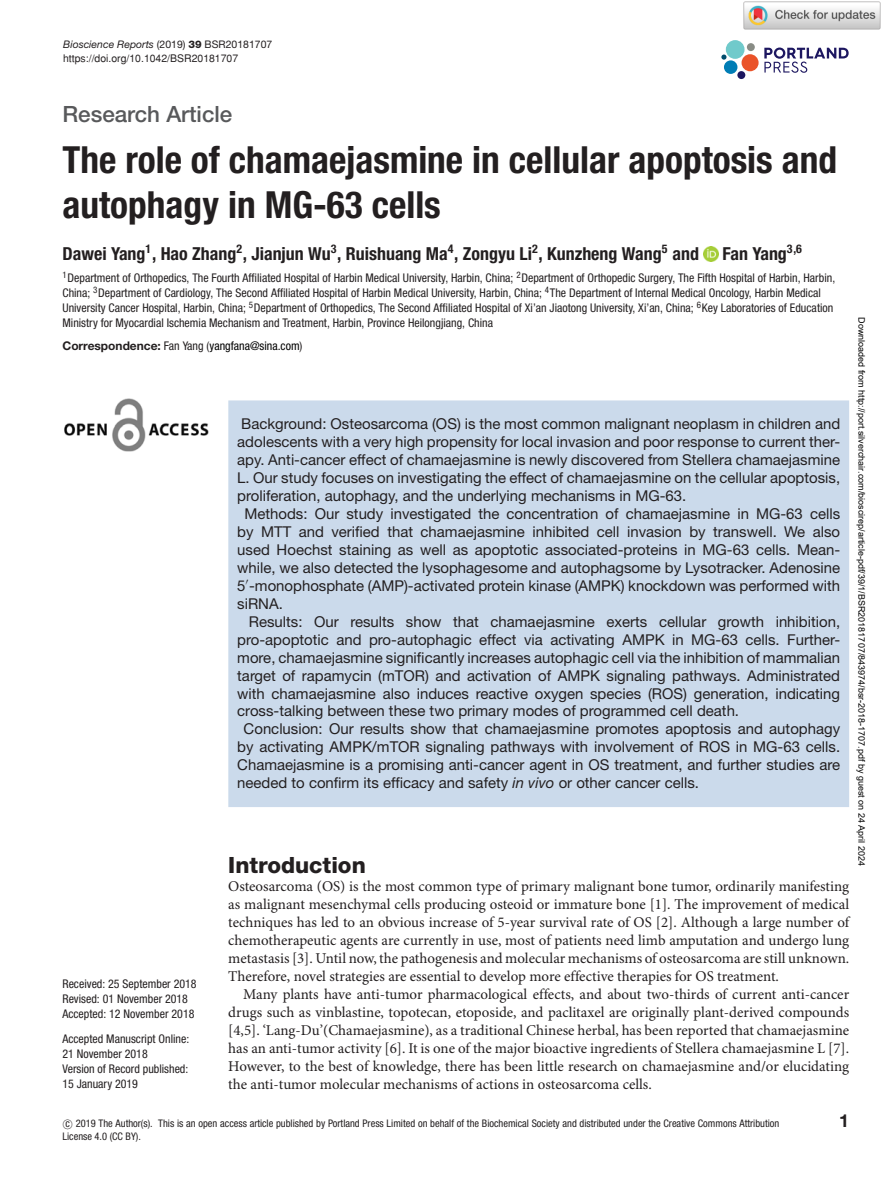
<style>
.page{position:relative;width:893px;height:1183px;background:#fff}
.page>*{position:absolute;margin:0;border:0;box-sizing:border-box;transform-origin:0 0}
.t1{font:700 condensed 37.35px/44.8px "Helvetica Neue LT Std";color:#231f20}
.t2{font:500 22.35px "Helvetica Neue LT Std";color:#58595b}
.t3{font:800 22.35px "Helvetica Neue LT Std";color:#231f20}
.t4{font:700 condensed 18px "Helvetica Neue LT Std";color:#231f20}
.t5{font:700 18px "Helvetica Neue LT Std";color:#231f20}
.t6{font:15px "Helvetica Neue LT Std";color:#231f20}
.t7{font:15px/18px "Minion Pro";color:#231f20;text-align:justify}
.t8{font:condensed 12px/15px "Helvetica Neue LT Std";color:#231f20}
.t9{font:condensed 12px "Helvetica Neue LT Std";color:#000}
.t10{font:condensed 10.5px/13.5px "Helvetica Neue LT Std";color:#231f20}
.t11{font:italic 10.5px "Helvetica Neue LT Std";color:#231f20}
.t12{font:10.5px "Helvetica";color:#231f20}
.t13{font:9px "Arial";color:#000}
.s1{font-style:normal}
.s2{font-weight:800;font-style:normal}
.s3{font-weight:700;font-stretch:normal;color:#231f20}
.s4{color:#231f20}
.s5{font-style:italic}
.s6{font-family:"CMSY10";font-stretch:normal}
</style>
<div class="page">
<svg style="left:764px;top:48px;width:85px;height:25px"></svg>
<div style="left:726px;top:40px;width:18px;height:19px;background:#70cacb;border-radius:50%"></div>
<div style="left:741px;top:54px;width:18px;height:17px;background:#ea5329;border-radius:50%"></div>
<div style="left:724px;top:60px;width:13px;height:14px;background:#007db5;border-radius:50%"></div>
<div style="left:737px;top:71px;width:8px;height:8px;background:#1d1760;border-radius:50%"></div>
<div style="left:747px;top:43px;width:8px;height:8px;background:#888c85;border-radius:50%"></div>
<svg style="left:721px;top:54px;width:5px;height:6px"></svg>
<img style="left:703px;top:246px;width:15px;height:15px">
<img style="left:64px;top:399px;width:145px;height:52px">
<div style="left:228px;top:400px;width:621px;height:406px;background:#cbdaeb"></div>
<img style="left:743px;top:1px;width:138px;height:29px">
<p class="t11" style="left:63px;top:40px;width:211px">Bioscience Reports <span class="s1">(2019)</span> <span class="s2">39</span> <span class="s1">BSR20181707</span></p>
<p class="t12" style="left:63px;top:54px;width:177px">https://doi.org/10.1042/BSR20181707</p>
<h2 class="t2" style="left:62px;top:106px;width:171px">Research Article</h2>
<h1 class="t1" style="left:62px;top:140px;width:776px">The role of chamaejasmine in cellular apoptosis and autophagy in MG-63 cells</h1>
<p class="t4" style="left:62px;top:246px;width:638px">Dawei Yang<sup>1</sup>, Hao Zhang<sup>2</sup>, Jianjun Wu<sup>3</sup>, Ruishuang Ma<sup>4</sup>, Zongyu Li<sup>2</sup>, Kunzheng Wang<sup>5</sup> and</p>
<p class="t4" style="left:723px;top:246px;width:81px">Fan Yang<sup>3,6</sup></p>
<p class="t8" style="left:62px;top:271px;width:774px"><sup>1</sup>Department of Orthopedics, The Fourth Affiliated Hospital of Harbin Medical University, Harbin, China; <sup>2</sup>Department of Orthopedic Surgery, The Fifth Hospital of Harbin, Harbin, China; <sup>3</sup>Department of Cardiology, The Second Affiliated Hospital of Harbin Medical University, Harbin, China; <sup>4</sup>The Department of Internal Medical Oncology, Harbin Medical University Cancer Hospital, Harbin, China; <sup>5</sup>Department of Orthopedics, The Second Affiliated Hospital of Xi’an Jiaotong University, Xi’an, China; <sup>6</sup>Key Laboratories of Education Ministry for Myocardial Ischemia Mechanism and Treatment, Harbin, Province Heilongjiang, China</p>
<p class="t9" style="left:62px;top:341px;width:242px"><span class="s3">Correspondence:</span> <span class="s4">Fan Yang (</span>yangfana@sina.com<span class="s4">)</span></p>
<p class="t13" style="left:865px;top:317px;width:549px;rotate:90deg">Downloaded from http://port.silverchair.com/bioscirep/article-pdf/39/1/BSR20181707/843974/bsr-2018-1707.pdf by guest on 24 April 2024</p>
<p class="t6" style="left:241px;top:418px;width:601px">Background: Osteosarcoma (OS) is the most common malignant neoplasm in children and</p>
<p class="t6" style="left:237px;top:436px;width:604px">adolescents with a very high propensity for local invasion and poor response to current ther-</p>
<p class="t6" style="left:237px;top:454px;width:604px">apy. Anti-cancer effect of chamaejasmine is newly discovered from Stellera chamaejasmine</p>
<p class="t6" style="left:237px;top:472px;width:604px">L. Our study focuses on investigating the effect of chamaejasmine on the cellular apoptosis,</p>
<p class="t6" style="left:237px;top:490px;width:451px">proliferation, autophagy, and the underlying mechanisms in MG-63.</p>
<p class="t6" style="left:244px;top:508px;width:597px">Methods: Our study investigated the concentration of chamaejasmine in MG-63 cells</p>
<p class="t6" style="left:237px;top:526px;width:604px">by MTT and verified that chamaejasmine inhibited cell invasion by transwell. We also</p>
<p class="t6" style="left:237px;top:544px;width:604px">used Hoechst staining as well as apoptotic associated-proteins in MG-63 cells. Mean-</p>
<p class="t6" style="left:237px;top:562px;width:604px">while, we also detected the lysophagesome and autophagsome by Lysotracker. Adenosine</p>
<p class="t6" style="left:237px;top:579px;width:604px">5<sup>-</sup>-monophosphate (AMP)-activated protein kinase (AMPK) knockdown was performed with</p>
<p class="t6" style="left:237px;top:597px;width:47px">siRNA.</p>
<p class="t6" style="left:249px;top:615px;width:593px">Results: Our results show that chamaejasmine exerts cellular growth inhibition,</p>
<p class="t6" style="left:237px;top:633px;width:604px">pro-apoptotic and pro-autophagic effect via activating AMPK in MG-63 cells. Further-</p>
<p class="t6" style="left:237px;top:651px;width:604px">more, chamaejasmine significantly increases autophagic cell via the inhibition of mammalian</p>
<p class="t6" style="left:237px;top:669px;width:604px">target of rapamycin (mTOR) and activation of AMPK signaling pathways. Administrated</p>
<p class="t6" style="left:237px;top:687px;width:604px">with chamaejasmine also induces reactive oxygen species (ROS) generation, indicating</p>
<p class="t6" style="left:237px;top:705px;width:503px">cross-talking between these two primary modes of programmed cell death.</p>
<p class="t6" style="left:244px;top:723px;width:598px">Conclusion: Our results show that chamaejasmine promotes apoptosis and autophagy</p>
<p class="t6" style="left:237px;top:741px;width:604px">by activating AMPK/mTOR signaling pathways with involvement of ROS in MG-63 cells.</p>
<p class="t6" style="left:237px;top:759px;width:604px">Chamaejasmine is a promising anti-cancer agent in OS treatment, and further studies are</p>
<p class="t6" style="left:237px;top:777px;width:463px">needed to confirm its efficacy and safety <span class="s5">in vivo</span> or other cancer cells.</p>
<h2 class="t3" style="left:228px;top:857px;width:139px">Introduction</h2>
<p class="t7" style="left:228px;top:878px;width:622px">Osteosarcoma (OS) is the most common type of primary malignant bone tumor, ordinarily manifesting as malignant mesenchymal cells producing osteoid or immature bone [1]. The improvement of medical techniques has led to an obvious increase of 5-year survival rate of OS [2]. Although a large number of chemotherapeutic agents are currently in use, most of patients need limb amputation and undergo lung metastasis [3]. Until now, the pathogenesis and molecular mechanisms of osteosarcoma are still unknown.<br>Therefore, novel strategies are essential to develop more effective therapies for OS treatment.</p>
<p class="t7" style="left:228px;top:986px;width:622px;text-indent:15px">Many plants have anti-tumor pharmacological effects, and about two-thirds of current anti-cancer drugs such as vinblastine, topotecan, etoposide, and paclitaxel are originally plant-derived compounds [4,5]. ‘Lang-Du’(Chamaejasmine), as a traditional Chinese herbal, has been reported that chamaejasmine has an anti-tumor activity [6]. It is one of the major bioactive ingredients of Stellera chamaejasmine L [7].<br>However, to the best of knowledge, there has been little research on chamaejasmine and/or elucidating the anti-tumor molecular mechanisms of actions in osteosarcoma cells.</p>
<p class="t10" style="left:62px;top:1117px;width:718px"><span class="s6">-</span>c 2019 The Author(s). This is an open access article published by Portland Press Limited on behalf of the Biochemical Society and distributed under the Creative Commons Attribution<br>License 4.0 (CC BY).</p>
<p class="t5" style="left:839px;top:1113px;width:11px">1</p>
<p class="t8" style="left:62px;top:976px;width:136px">Received: 25 September 2018<br>Revised: 01 November 2018<br>Accepted: 12 November 2018</p>
<p class="t8" style="left:62px;top:1032px;width:128px">Accepted Manuscript Online:<br>21 November 2018<br>Version of Record published:<br>15 January 2019</p>
</div>
